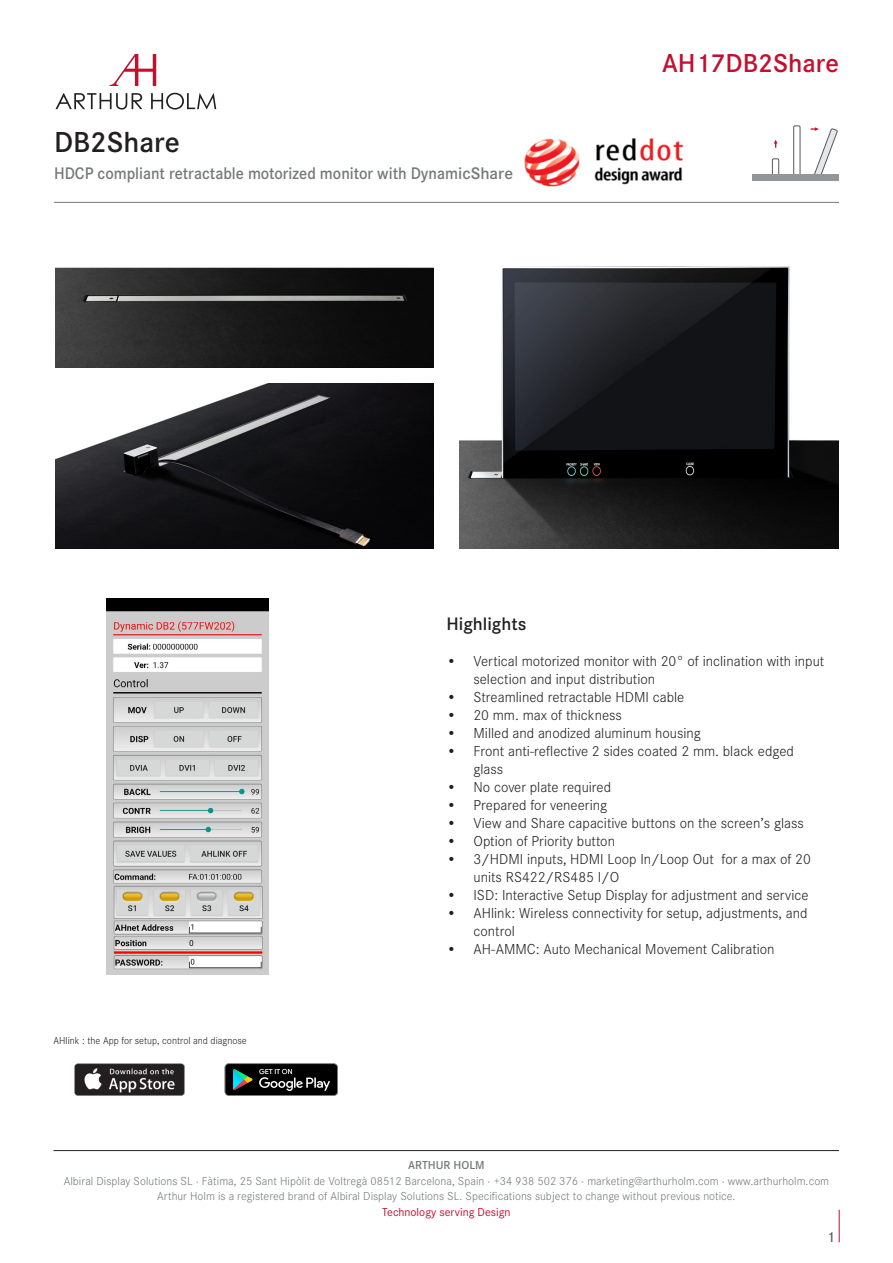
<style>
.page{position:relative;width:893px;height:1263px;background:#fff}
.page>*{position:absolute;margin:0;border:0;box-sizing:border-box;transform-origin:0 0}
.t1{font:600 30px "Corporate S";color:#231f20}
.t2{font:600 27px "Corporate S";color:#c3102f}
.t3{font:600 18.75px "Corporate S";color:#231f20}
.t4{font:600 17.4px "Corporate S";color:#76787b;scale:.93 1}
.t5{font:300 15px/18px "Corporate S";color:#231f20}
.t6{font:600 15px "Corporate S";color:#636366}
.t7{font:300 12px "Corporate S";letter-spacing:.005em;color:#76787b}
.t8{font:12px "Corporate S";color:#c3102f}
.t9{font:600 12px "Corporate S";color:#76787b}
.t10{font:300 10.5px "Corporate S";color:#231f20}
</style>
<div class="page">
<hr style="left:839px;top:1210px;width:1px;height:32px;background:#c3102f">
<hr style="left:54px;top:1150px;width:785px;height:1px;background:#231f20">
<svg style="left:55px;top:93px;width:87px;height:17px"></svg>
<svg style="left:151px;top:93px;width:65px;height:17px"></svg>
<svg style="left:110px;top:54px;width:46px;height:32px"></svg>
<hr style="left:54px;top:202px;width:785px;height:1px;background:#76787b">
<div style="left:772px;top:159px;width:7px;height:19px;border:1px solid #57585a"></div>
<div style="left:793px;top:126px;width:7px;height:52px;border:1px solid #57585a"></div>
<div style="left:752px;top:175px;width:87px;height:6px;background:#939598"></div>
<svg style="left:774px;top:140px;width:4px;height:8px"></svg>
<svg style="left:811px;top:127px;width:27px;height:48px"></svg>
<img style="left:56px;top:383px;width:378px;height:166px">
<img style="left:459px;top:266px;width:380px;height:283px">
<img style="left:56px;top:267px;width:378px;height:100px">
<img style="left:524px;top:138px;width:160px;height:49px">
<img style="left:75px;top:1063px;width:109px;height:33px">
<svg style="left:225px;top:1063px;width:113px;height:33px;background:#262d2c"></svg>
<img style="left:106px;top:599px;width:162px;height:375px">
<p class="t1" style="left:54px;top:122px;width:127px">DB2Share</p>
<p class="t4" style="left:54px;top:161px;width:495px">HDCP compliant retractable motorized monitor with DynamicShare</p>
<p class="t2" style="left:662px;top:45px;width:178px">AH17DB2Share</p>
<p class="t10" style="left:54px;top:1034px;width:195px">AHlink : the App for setup, control and diagnose</p>
<p class="t3" style="left:446px;top:611px;width:81px">Highlights</p>
<p class="t5" style="left:473px;top:652px;width:352px;text-indent:-27px">• Vertical motorized monitor with 20° of inclination with input selection and input distribution</p>
<p class="t5" style="left:446px;top:688px;width:239px">• Streamlined retractable HDMI cable</p>
<p class="t5" style="left:446px;top:706px;width:177px">• 20 mm. max of thickness</p>
<p class="t5" style="left:446px;top:724px;width:256px">• Milled and anodized aluminum housing</p>
<p class="t5" style="left:473px;top:742px;width:322px;text-indent:-27px">• Front anti-reflective 2 sides coated 2 mm. black edged glass</p>
<p class="t5" style="left:446px;top:778px;width:166px">• No cover plate required</p>
<p class="t5" style="left:446px;top:796px;width:162px">• Prepared for veneering</p>
<p class="t5" style="left:446px;top:814px;width:359px">• View and Share capacitive buttons on the screen’s glass</p>
<p class="t5" style="left:446px;top:832px;width:170px">• Option of Priority button</p>
<p class="t5" style="left:473px;top:850px;width:339px;text-indent:-27px">• 3/HDMI inputs, HDMI Loop In/Loop Out for a max of 20 units RS422/RS485 I/O</p>
<p class="t5" style="left:446px;top:886px;width:364px">• ISD: Interactive Setup Display for adjustment and service</p>
<p class="t5" style="left:473px;top:904px;width:336px;text-indent:-27px">• AHlink: Wireless connectivity for setup, adjustments, and control</p>
<p class="t5" style="left:446px;top:940px;width:330px">• AH-AMMC: Auto Mechanical Movement Calibration</p>
<p class="t9" style="left:408px;top:1157px;width:78px">ARTHUR HOLM</p>
<p class="t7" style="left:64px;top:1173px;width:767px">Albiral Display Solutions SL · Fàtima, 25 Sant Hipòlit de Voltregà 08512 Barcelona, Spain · +34 938 502 376 · marketing@arthurholm.com · www.arthurholm.com</p>
<p class="t7" style="left:157px;top:1188px;width:580px">Arthur Holm is a registered brand of Albiral Display Solutions SL. Specifications subject to change without previous notice.</p>
<p class="t8" style="left:382px;top:1204px;width:130px">Technology serving Design</p>
<p class="t6" style="left:827px;top:1227px;width:10px">1</p>
</div>
